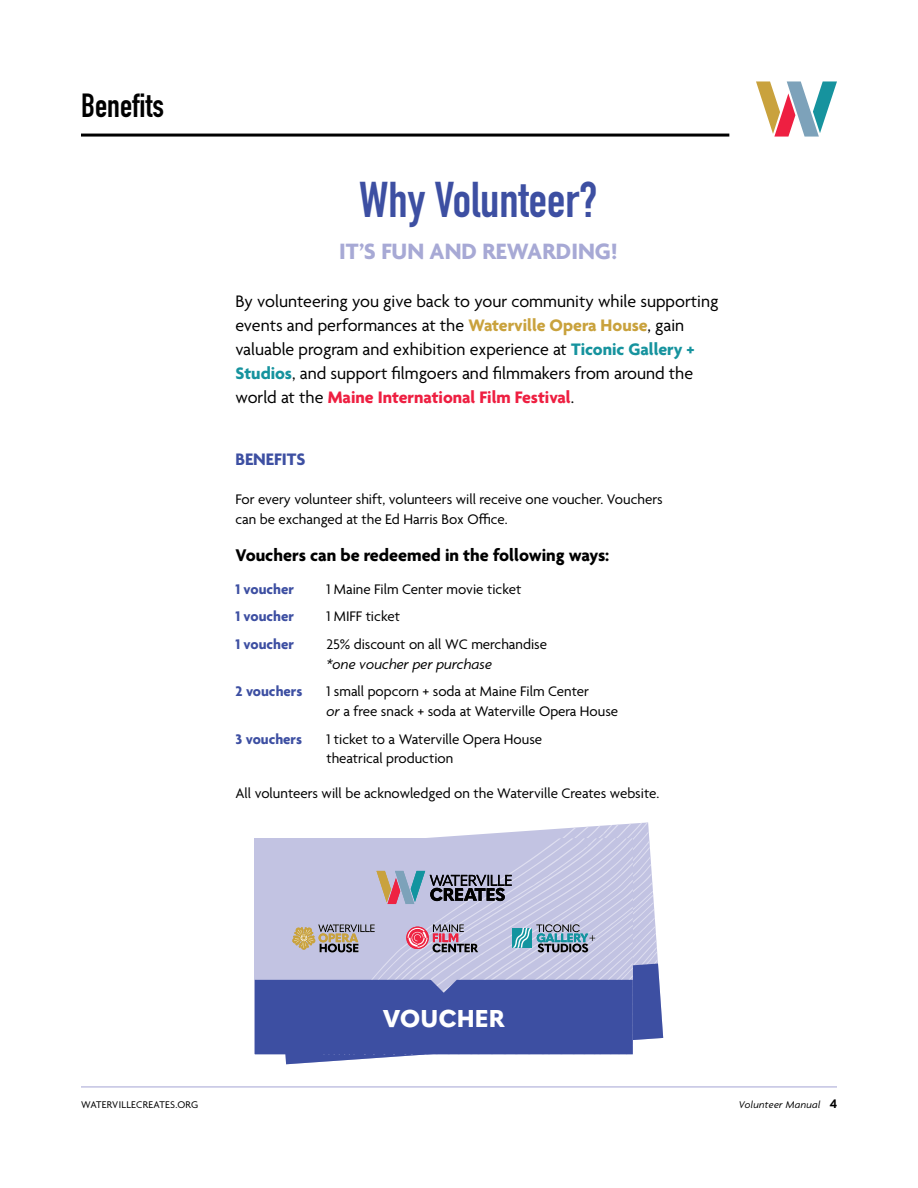
<style>
.page{position:relative;width:918px;height:1188px;background:#fff}
.page>*{position:absolute;margin:0;border:0;box-sizing:border-box;transform-origin:0 0}
.t1{font:700 49.5px "DIN Condensed";color:#3d4fa2}
.t2{font:700 33px "DIN Condensed";color:#000}
.t3{font:700 24px "Agenda";color:#a7a9d5}
.t4{font:800 24px "Quasimoda";color:#fff}
.t5{font:700 18.3px "Agenda";color:#000}
.t6{font:18px/24px "Agenda";color:#000}
.t7{font:700 18px "Agenda";color:#3d4fa2}
.t8{font:15px/19.5px "Agenda";color:#000}
.t9{font:700 15px/27.8px "Agenda";color:#3d4fa2;text-align:justify}
.t10{font:italic 15px "Agenda";color:#000}
.t11{font:10.5px "Agenda";letter-spacing:.025em;color:#000}
.t12{font:italic 10.5px "Agenda";letter-spacing:.025em;color:#000}
.s1{font-weight:700;color:#c9a23d}
.s2{font-weight:700;color:#16939e}
.s3{font-weight:700;color:#ee1f41}
.s4{font-style:italic}
.s5{font-family:"Quasimoda";font-weight:700;font-style:normal;font-size:12px}
</style>
<div class="page">
<hr style="left:81px;top:1086px;width:756px;height:2px;background:#c2c3e2">
<svg style="left:756px;top:81px;width:81px;height:56px"></svg>
<hr style="left:81px;top:134px;width:648px;height:3px;background:#000">
<svg style="left:528px;top:822px;width:120px;height:9px"></svg>
<svg style="left:428px;top:831px;width:221px;height:25px;fill:#c2c3e2"></svg>
<div style="left:364px;top:838px;width:269px;height:18px;background:#c2c3e2"></div>
<svg style="left:373px;top:847px;width:260px;height:9px;background:#c3c4e2"></svg>
<svg style="left:255px;top:856px;width:408px;height:208px;background:#9097c4"></svg>
<h2 class="t2" style="left:81px;top:84px;width:85px">Benefits</h2>
<h1 class="t1" style="left:359px;top:166px;width:240px">Why Volunteer?</h1>
<h3 class="t3" style="left:339px;top:238px;width:280px">IT’S FUN AND REWARDING!</h3>
<p class="t6" style="left:235px;top:290px;width:484px">By volunteering you give back to your community while supporting events and performances at the <span class="s1">Waterville Opera House</span>, gain valuable program and exhibition experience at <span class="s2">Ticonic Gallery + Studios</span>, and support filmgoers and filmmakers from around the world at the <span class="s3">Maine International Film Festival</span>.</p>
<p class="t7" style="left:235px;top:450px;width:71px">BENEFITS</p>
<p class="t8" style="left:235px;top:491px;width:429px">For every volunteer shift, volunteers will receive one voucher. Vouchers can be exchanged at the Ed Harris Box Office.</p>
<p class="t5" style="left:235px;top:545px;width:375px">Vouchers can be redeemed in the following ways:</p>
<p class="t8" style="left:326px;top:576px;width:222px;line-height:27.8px">1 Maine Film Center movie ticket<br>1 MIFF ticket<br>25% discount on all WC merchandise</p>
<p class="t10" style="left:326px;top:655px;width:167px">*one voucher per purchase</p>
<p class="t8" style="left:326px;top:683px;width:293px">1 small popcorn + soda at Maine Film Center<br><span class="s4">or</span> a free snack + soda at Waterville Opera House</p>
<p class="t8" style="left:326px;top:730px;width:217px">1 ticket to a Waterville Opera House theatrical production</p>
<p class="t9" style="left:236px;top:576px;width:60px">1 voucher 1 voucher 1 voucher</p>
<p class="t9" style="left:236px;top:679px;width:68px">2 vouchers</p>
<p class="t9" style="left:236px;top:726px;width:68px">3 vouchers</p>
<p class="t8" style="left:235px;top:785px;width:425px">All volunteers will be acknowledged on the Waterville Creates website.</p>
<h3 class="t4" style="left:410px;top:1001px;width:123px;rotate:-4deg">VOUCHER</h3>
<h3 class="t4" style="left:383px;top:1000px;width:123px">VOUCHER</h3>
<p class="t11" style="left:81px;top:1099px;width:119px">WATERVILLECREATES.ORG</p>
<p class="t12" style="left:739px;top:1098px;width:100px">Volunteer Manual <span class="s5">4</span></p>
</div>
